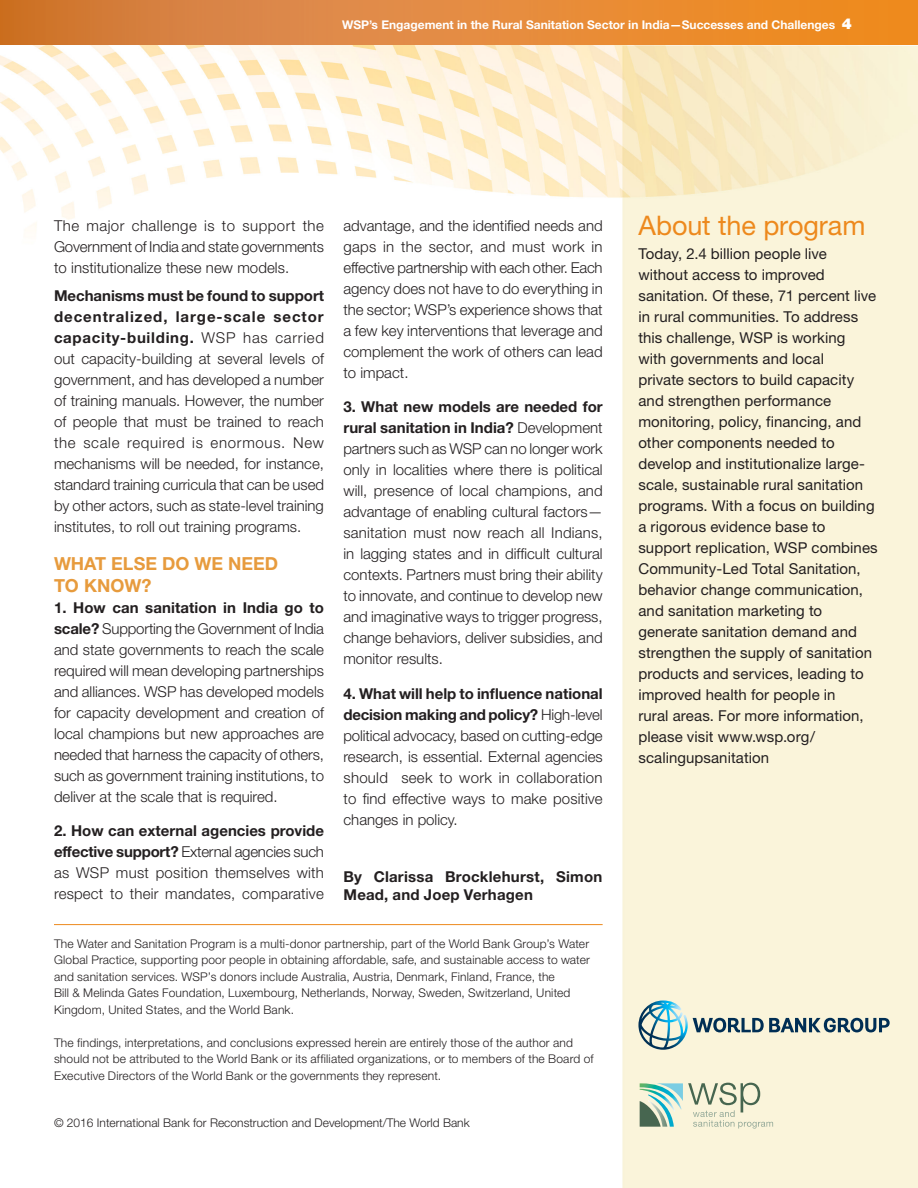
<style>
.page{position:relative;width:918px;height:1188px;background:#fff}
.page>*{position:absolute;margin:0;border:0;box-sizing:border-box;transform-origin:0 0}
.Side_Bar_Head{font:27px "Helvetica Neue";color:#ed891d}
.sub3{font:700 18px/21.6px "Helvetica Neue";color:#e79b3d}
.body{font:300 15px/21px "Helvetica Neue";color:#231f20;text-align:justify}
.Side_Bar_Text{font:15px/21px "Helvetica Neue";letter-spacing:.005em;color:#231f20}
.Side_Bar_Text-2{font:700 15px/18px "Helvetica Neue";letter-spacing:.015em;color:#231f20}
.t1{font:300 12px/16.5px "Helvetica Neue";letter-spacing:.015em;color:#231f20}
.Running_Header2{font:700 12px "Helvetica Neue";color:#fff}
.s1{font-weight:900;font-size:15px}
.s2{font-weight:700}
</style>
<div class="page">
<img style="left:0;top:45px;width:918px;height:1143px">
<svg style="left:0;top:0;width:918px;height:45px;background:#e18636"></svg>
<svg style="left:640px;top:1083px;width:133px;height:46px;background:#c9d6c1"></svg>
<svg style="left:638px;top:1000px;width:252px;height:50px;background:#ccd4c6"></svg>
<hr style="left:54px;top:924px;width:549px;height:1px;background:#ed891d">
<p class="Running_Header2" style="left:342px;top:17px;width:511px">WSP’s Engagement in the Rural Sanitation Sector in India—Successes and Challenges <span class="s1">4</span></p>
<p class="body" style="left:54px;top:215px;width:271px">The major challenge is to support the Government of India and state governments to institutionalize these new models.</p>
<p class="body" style="left:54px;top:285px;width:272px"><span class="s2">Mechanisms must be found to support decentralized, large-scale sector capacity-building.</span> WSP has carried out capacity-building at several levels of government, and has developed a number of training manuals. However, the number of people that must be trained to reach the scale required is enormous. New mechanisms will be needed, for instance, standard training curricula that can be used by other actors, such as state-level training institutes, to roll out training programs.</p>
<p class="sub3" style="left:54px;top:553px;width:226px">WHAT ELSE DO WE NEED<br>TO KNOW?</p>
<p class="body" style="left:54px;top:597px;width:272px"><span class="s2">1. How can sanitation in India go to scale?</span> Supporting the Government of India and state governments to reach the scale required will mean developing partnerships and alliances. WSP has developed models for capacity development and creation of local champions but new approaches are needed that harness the capacity of others, such as government training institutions, to deliver at the scale that is required.</p>
<p class="body" style="left:54px;top:820px;width:272px"><span class="s2">2. How can external agencies provide effective support?</span> External agencies such as WSP must position themselves with respect to their mandates, comparative</p>
<p class="body" style="left:344px;top:215px;width:261px">advantage, and the identified needs and gaps in the sector, and must work in effective partnership with each other. Each agency does not have to do everything in the sector; WSP’s experience shows that a few key interventions that leverage and complement the work of others can lead to impact.</p>
<p class="body" style="left:344px;top:396px;width:261px"><span class="s2">3. What new models are needed for rural sanitation in India?</span> Development partners such as WSP can no longer work only in localities where there is political will, presence of local champions, and advantage of enabling cultural factors— sanitation must now reach all Indians, in lagging states and in difficult cultural contexts. Partners must bring their ability to innovate, and continue to develop new and imaginative ways to trigger progress, change behaviors, deliver subsidies, and monitor results.</p>
<p class="body" style="left:344px;top:683px;width:261px"><span class="s2">4. What will help to influence national decision making and policy?</span> High-level political advocacy, based on cutting-edge research, is essential. External agencies should seek to work in collaboration to find effective ways to make positive changes in policy.</p>
<p class="Side_Bar_Text-2" style="left:344px;top:867px;width:260px">By Clarissa Brocklehurst, Simon<br>Mead, and Joep Verhagen</p>
<p class="Side_Bar_Head" style="left:638px;top:210px;width:228px">About the program</p>
<p class="Side_Bar_Text" style="left:638px;top:243px;width:241px">Today, 2.4 billion people live without access to improved sanitation. Of these, 71 percent live in rural communities. To address this challenge, WSP is working<br>with governments and local<br>private sectors to build capacity and strengthen performance monitoring, policy, financing, and other components needed to develop and institutionalize large&shy;scale, sustainable rural sanitation programs. With a focus on building a rigorous evidence base to support replication, WSP combines<br>Community-Led Total Sanitation, behavior change communication, and sanitation marketing to generate sanitation demand and strengthen the supply of sanitation products and services, leading to improved health for people in<br>rural areas. For more information, please visit www.wsp.org/ scalingupsanitation</p>
<p class="t1" style="left:54px;top:935px;width:537px">The Water and Sanitation Program is a multi-donor partnership, part of the World Bank Group’s Water Global Practice, supporting poor people in obtaining affordable, safe, and sustainable access to water and sanitation services. WSP’s donors include Australia, Austria, Denmark, Finland, France, the<br>Bill &amp; Melinda Gates Foundation, Luxembourg, Netherlands, Norway, Sweden, Switzerland, United Kingdom, United States, and the World Bank.</p>
<p class="t1" style="left:54px;top:1034px;width:541px">The findings, interpretations, and conclusions expressed herein are entirely those of the author and should not be attributed to the World Bank or its affiliated organizations, or to members of the Board of<br>Executive Directors of the World Bank or the governments they represent.</p>
<p class="t1" style="left:54px;top:1114px;width:417px">© 2016 International Bank for Reconstruction and Development/The World Bank</p>
</div>
